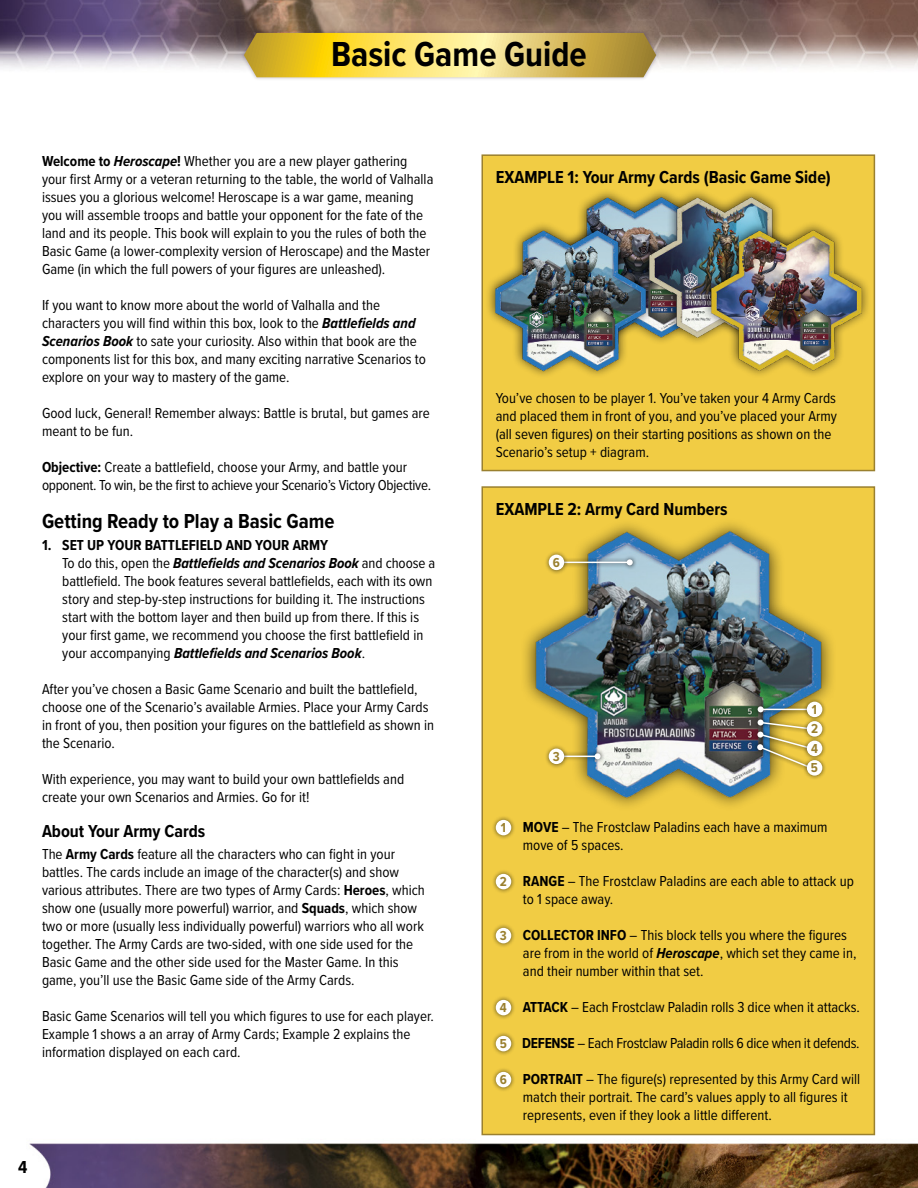
<style>
.page{position:relative;width:918px;height:1188px;background:#fff}
.page>*{position:absolute;margin:0;border:0;box-sizing:border-box;transform-origin:0 0}
.t1{font:700 36px "Proxima Nova Cond";color:#000}
.t2{font:700 21px "Proxima Nova Cond";color:#000}
.t3{font:700 18px "Proxima Nova Cond";color:#000}
.t4{font:15px/18px "Proxima Nova Cond";color:#000}
.t5{font:15px/18px "Proxima Nova Cond";letter-spacing:-.02em;color:#000}
.t6{font:700 13.5px/19.5px "Proxima Nova Cond";color:#9a802f;text-align:justify}
.s1{font-weight:700}
.s2{font-weight:700;font-style:italic}
.s3{font-weight:700;font-size:13.5px;color:#9a802f}
</style>
<div class="page">
<img style="left:0;top:0;width:918px;height:1188px">
<img style="left:239px;top:27px;width:421px;height:54px">
<svg style="left:244px;top:33px;width:412px;height:44px;background:#e3c858"></svg>
<div style="left:482px;top:155px;width:392px;height:316px;background:#f1cc44"></div>
<img style="left:579px;top:191px;width:60px;height:29px">
<div style="left:639px;top:187px;width:171px;height:159px;background:#000;opacity:.75"></div>
<img style="left:645px;top:190px;width:160px;height:153px">
<div style="left:485px;top:220px;width:170px;height:159px;background:#000;opacity:.75"></div>
<img style="left:490px;top:223px;width:160px;height:149px">
<div style="left:701px;top:220px;width:170px;height:159px;background:#000;opacity:.75"></div>
<img style="left:706px;top:223px;width:160px;height:153px">
<div style="left:482px;top:154px;width:393px;height:317px;border:2px solid #9a802f"></div>
<div style="left:482px;top:487px;width:392px;height:648px;background:#f1cc44"></div>
<img style="left:525px;top:523px;width:306px;height:282px">
<div style="left:557px;top:555px;width:80px;height:15px;background:#000;opacity:.75"></div>
<hr style="left:561px;top:562px;width:69px;height:1px;background:#fff">
<svg style="left:627px;top:559px;width:6px;height:6px"></svg>
<div style="left:544px;top:550px;width:25px;height:25px;background:#000;opacity:.6"></div>
<div style="left:549px;top:555px;width:15px;height:15px;background:#fff;border-radius:50%"></div>
<div style="left:557px;top:749px;width:48px;height:15px;background:#000;opacity:.75"></div>
<hr style="left:561px;top:756px;width:37px;height:1px;background:#fff">
<svg style="left:595px;top:753px;width:6px;height:6px"></svg>
<div style="left:544px;top:744px;width:25px;height:25px;background:#000;opacity:.6"></div>
<div style="left:549px;top:749px;width:15px;height:15px;background:#fff;border-radius:50%"></div>
<div style="left:753px;top:702px;width:63px;height:15px;background:#000;opacity:.75"></div>
<hr style="left:761px;top:709px;width:50px;height:1px;background:#fff">
<svg style="left:758px;top:706px;width:6px;height:6px"></svg>
<div style="left:802px;top:697px;width:25px;height:25px;background:#000;opacity:.6"></div>
<div style="left:807px;top:702px;width:15px;height:15px;background:#fff;border-radius:50%"></div>
<div style="left:753px;top:715px;width:63px;height:19px;background:#000;opacity:.75"></div>
<div style="left:802px;top:717px;width:25px;height:24px;background:#000;opacity:.6"></div>
<div style="left:807px;top:721px;width:15px;height:16px;background:#fff;border-radius:50%"></div>
<div style="left:753px;top:727px;width:62px;height:26px;background:#000;opacity:.75"></div>
<div style="left:803px;top:736px;width:24px;height:25px;background:#000;opacity:.6"></div>
<div style="left:807px;top:741px;width:15px;height:15px;background:#fff;border-radius:50%"></div>
<div style="left:753px;top:740px;width:63px;height:32px;background:#000;opacity:.75"></div>
<svg style="left:757px;top:720px;width:56px;height:50px"></svg>
<div style="left:802px;top:755px;width:25px;height:25px;background:#000;opacity:.6"></div>
<div style="left:807px;top:760px;width:15px;height:16px;background:#fff;border-radius:50%"></div>
<div style="left:491px;top:815px;width:25px;height:25px;background:#000;opacity:.6"></div>
<div style="left:496px;top:820px;width:15px;height:15px;background:#fff;border-radius:50%"></div>
<div style="left:491px;top:869px;width:25px;height:25px;background:#000;opacity:.6"></div>
<div style="left:496px;top:874px;width:15px;height:15px;background:#fff;border-radius:50%"></div>
<div style="left:491px;top:923px;width:25px;height:25px;background:#000;opacity:.6"></div>
<div style="left:496px;top:928px;width:15px;height:15px;background:#fff;border-radius:50%"></div>
<div style="left:491px;top:995px;width:25px;height:25px;background:#000;opacity:.6"></div>
<div style="left:496px;top:1000px;width:15px;height:15px;background:#fff;border-radius:50%"></div>
<div style="left:491px;top:1031px;width:25px;height:25px;background:#000;opacity:.6"></div>
<div style="left:496px;top:1036px;width:15px;height:15px;background:#fff;border-radius:50%"></div>
<div style="left:491px;top:1067px;width:25px;height:25px;background:#000;opacity:.6"></div>
<div style="left:496px;top:1072px;width:15px;height:15px;background:#fff;border-radius:50%"></div>
<div style="left:482px;top:486px;width:393px;height:649px;border:2px solid #9a802f"></div>
<h1 class="t1" style="left:331px;top:27px;width:257px">Basic Game Guide</h1>
<p class="t4" style="left:42px;top:152px;width:393px"><span class="s1">Welcome to</span> <span class="s2">Heroscape</span><span class="s1">!</span> Whether you are a new player gathering your first Army or a veteran returning to the table, the world of Valhalla issues you a glorious welcome! Heroscape is a war game, meaning you will assemble troops and battle your opponent for the fate of the land and its people. This book will explain to you the rules of both the Basic Game (a lower-complexity version of Heroscape) and the Master Game (in which the full powers of your figures are unleashed).</p>
<p class="t4" style="left:42px;top:296px;width:386px">If you want to know more about the world of Valhalla and the characters you will find within this box, look to the <span class="s2">Battlefields and Scenarios Book</span> to sate your curiosity. Also within that book are the components list for this box, and many exciting narrative Scenarios to explore on your way to mastery of the game.</p>
<p class="t4" style="left:42px;top:404px;width:389px">Good luck, General! Remember always: Battle is brutal, but games are meant to be fun.</p>
<p class="t5" style="left:42px;top:458px;width:391px"><span class="s1">Objective:</span> Create a battlefield, choose your Army, and battle your opponent. To win, be the first to achieve your Scenario’s Victory Objective.</p>
<h2 class="t2" style="left:42px;top:506px;width:294px">Getting Ready to Play a Basic Game</h2>
<p class="t4" style="left:62px;top:536px;width:375px;text-indent:-20px"><span class="s1">1. SET UP YOUR BATTLEFIELD AND YOUR ARMY<br></span>To do this, open the <span class="s2">Battlefields and Scenarios Book</span> and choose a battlefield. The book features several battlefields, each with its own story and step-by-step instructions for building it. The instructions start with the bottom layer and then build up from there. If this is your first game, we recommend you choose the first battlefield in your accompanying <span class="s2">Battlefields and Scenarios Book</span>.</p>
<p class="t4" style="left:42px;top:680px;width:394px">After you’ve chosen a Basic Game Scenario and built the battlefield, choose one of the Scenario’s available Armies. Place your Army Cards in front of you, then position your figures on the battlefield as shown in the Scenario.</p>
<p class="t4" style="left:42px;top:770px;width:364px">With experience, you may want to build your own battlefields and create your own Scenarios and Armies. Go for it!</p>
<p class="t3" style="left:42px;top:818px;width:165px">About Your Army Cards</p>
<p class="t4" style="left:42px;top:844px;width:384px">The <span class="s1">Army Cards</span> feature all the characters who can fight in your battles. The cards include an image of the character(s) and show various attributes. There are two types of Army Cards: <span class="s1">Heroes</span>, which show one (usually more powerful) warrior, and <span class="s1">Squads</span>, which show two or more (usually less individually powerful) warriors who all work together. The Army Cards are two-sided, with one side used for the Basic Game and the other side used for the Master Game. In this game, you’ll use the Basic Game side of the Army Cards.</p>
<p class="t4" style="left:42px;top:1006px;width:393px">Basic Game Scenarios will tell you which figures to use for each player.<br>Example 1 shows a an array of Army Cards; Example 2 explains the information displayed on each card.</p>
<p class="t3" style="left:18px;top:1154px;width:11px">4</p>
<p class="t3" style="left:496px;top:164px;width:337px">EXAMPLE 1: Your Army Cards (Basic Game Side)</p>
<p class="t4" style="left:496px;top:388px;width:343px">You’ve chosen to be player 1. You’ve taken your 4 Army Cards and placed them in front of you, and you’ve placed your Army (all seven figures) on their starting positions as shown on the Scenario’s setup + diagram.</p>
<p class="t3" style="left:496px;top:496px;width:233px">EXAMPLE 2: Army Card Numbers</p>
<p class="t6" style="left:553px;top:552px;width:9px">6</p>
<p class="t6" style="left:553px;top:746px;width:8px">3</p>
<p class="t6" style="left:811px;top:699px;width:9px">1<br>2<br>4<br>5</p>
<p class="t4" style="left:523px;top:818px;width:306px;text-indent:-22px"><span class="s3">1</span> <span class="s1">MOVE</span> – The Frostclaw Paladins each have a maximum move of 5 spaces.</p>
<p class="t4" style="left:523px;top:872px;width:333px;text-indent:-23px"><span class="s3">2</span> <span class="s1">RANGE</span> – The Frostclaw Paladins are each able to attack up to 1 space away.</p>
<p class="t4" style="left:523px;top:926px;width:335px;text-indent:-23px"><span class="s3">3</span> <span class="s1">COLLECTOR INFO</span> – This block tells you where the figures are from in the world of <span class="s2">Heroscape</span>, which set they came in, and their number within that set.</p>
<p class="t4" style="left:500px;top:998px;width:361px"><span class="s3">4</span> <span class="s1">ATTACK</span> – Each Frostclaw Paladin rolls 3 dice when it attacks.</p>
<p class="t5" style="left:500px;top:1034px;width:361px"><span class="s3">5</span> <span class="s1">DEFENSE</span> – Each Frostclaw Paladin rolls 6 dice when it defends.</p>
<p class="t4" style="left:523px;top:1070px;width:339px;text-indent:-23px"><span class="s3">6</span> <span class="s1">PORTRAIT</span> – The figure(s) represented by this Army Card will match their portrait. The card’s values apply to all figures it represents, even if they look a little different.</p>
</div>
